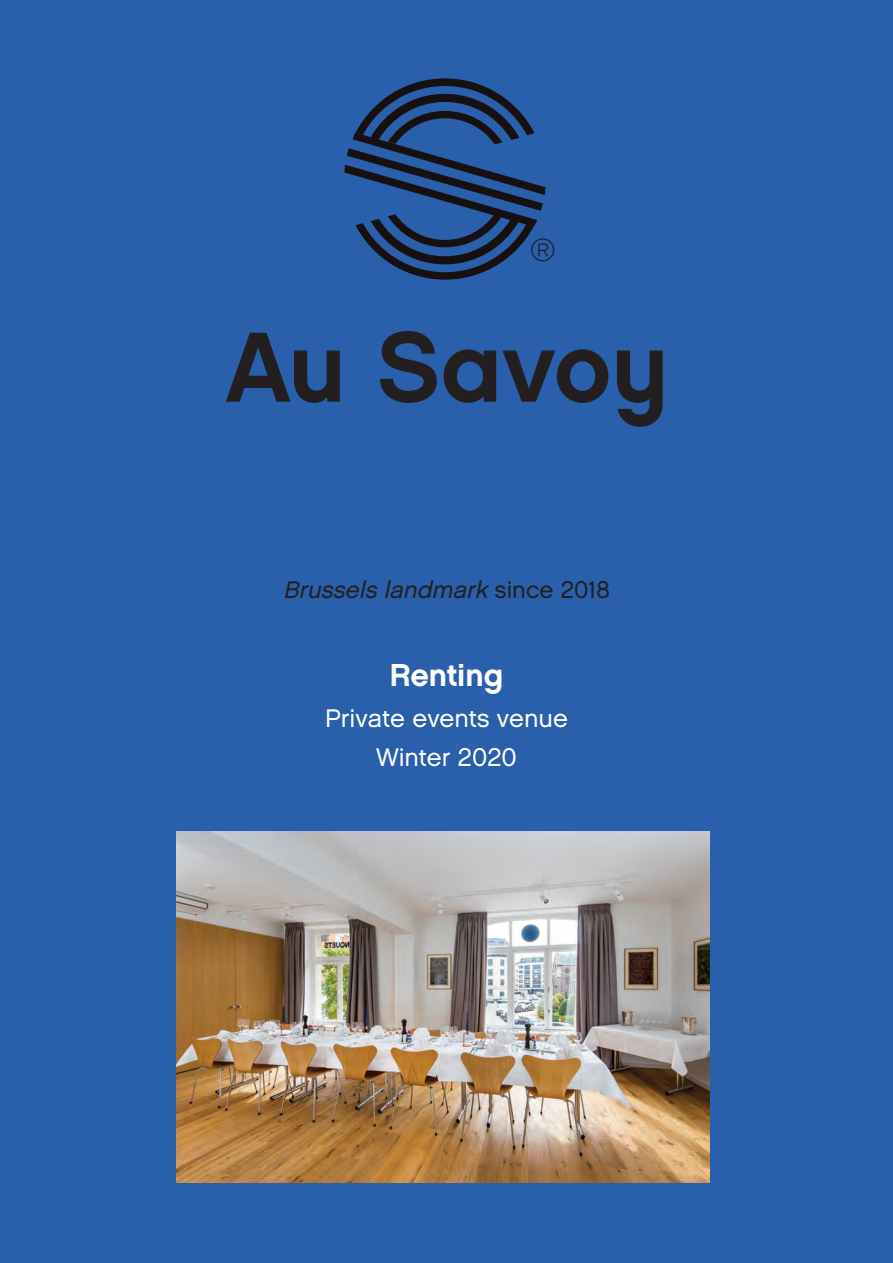
<style>
.page{position:relative;width:893px;height:1263px;background:#2a5fac}
.page>*{position:absolute;margin:0;border:0;box-sizing:border-box;transform-origin:0 0}
.t1{font:99.3px "Chalet New York Nineteen Sixty";color:#231f20}
.t2{font:31.8px "Chalet New York Nineteen Sixty";color:#fff}
.t3{font:31.8px "Chalet Paris Nineteen Sixty";color:#1d1d20}
.t4{font:25.35px "Chalet London Nineteen Sixty";color:#fff}
.t5{font:italic 24px "Chalet London Nineteen Sixty";color:#231f20}
.s1{font-family:"Chalet New York Nineteen Eighty"}
.s2{font-style:normal}
</style>
<div class="page">
<img style="left:177px;top:831px;width:533px;height:351px">
<svg style="left:344px;top:78px;width:202px;height:202px"></svg>
<p class="t3" style="left:531px;top:237px;width:26px">®</p>
<p class="t1" style="left:225px;top:328px;width:445px">Au S<span class="s1">a</span>vo<span class="s1">y</span></p>
<p class="t5" style="left:283px;top:580px;width:328px">Brussels landmark <span class="s2">s i n c e 2 0 1 8</span></p>
<p class="t2" style="left:390px;top:662px;width:115px">Renting</p>
<p class="t4" style="left:325px;top:709px;width:244px">Private events venue</p>
<p class="t4" style="left:376px;top:748px;width:142px">Winter 2020</p>
</div>
